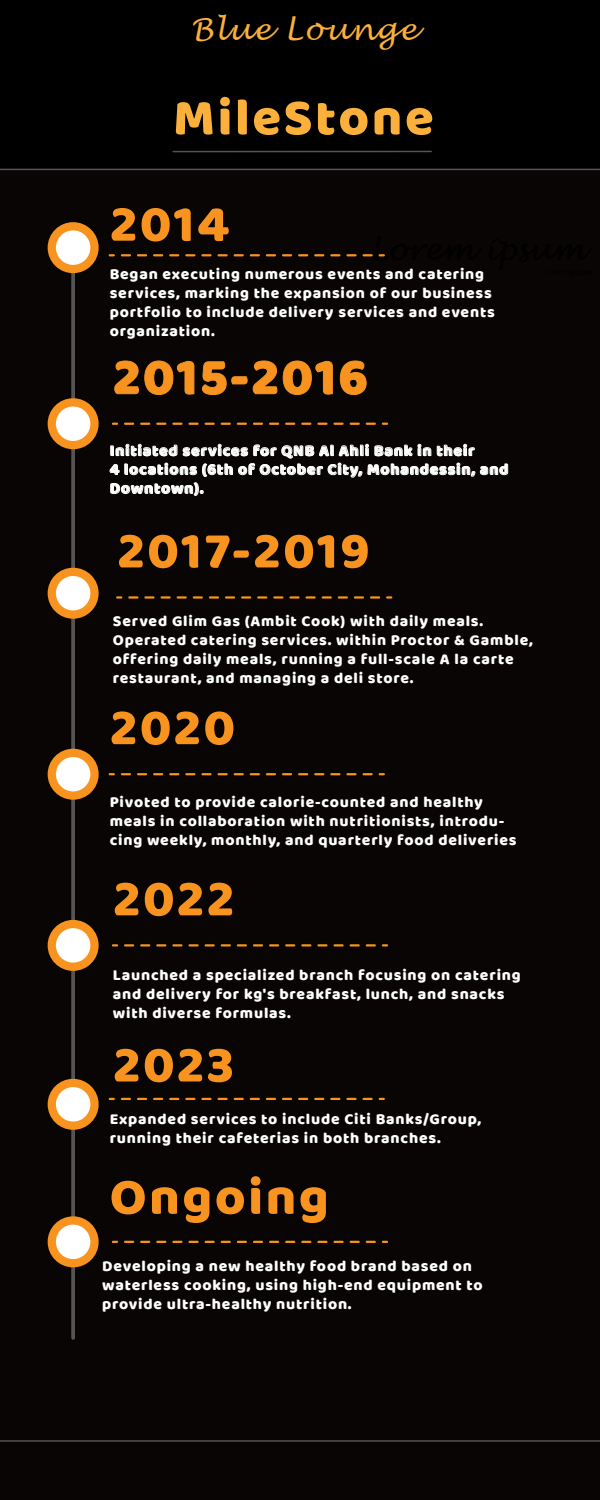
<style>
.page{position:relative;width:600px;height:1500px;background:#080504}
.page>*{position:absolute;margin:0;border:0;box-sizing:border-box;transform-origin:0 0}
.t1{font:52.5px "Baloo";letter-spacing:.05em;color:#f7931e}
.t2{font:52.5px "Baloo";letter-spacing:.05em;color:#fbb03b}
.t3{font:italic 30px "Lucida Handwriting";letter-spacing:.05em;color:#fbb03b}
.t4{font:15.75px/18.9px "Baloo";letter-spacing:.05em;color:#fff}
</style>
<div class="page">
<svg style="left:71px;top:273px;width:4px;height:1065px;background:#4f4e4e"></svg>
<svg style="left:52px;top:226px;width:43px;height:43px"></svg>
<div style="left:48px;top:222px;width:51px;height:51px;border:8px solid #f7931e;border-radius:50%"></div>
<svg style="left:122px;top:254px;width:262px;height:2px"></svg>
<svg style="left:52px;top:402px;width:43px;height:43px"></svg>
<div style="left:48px;top:398px;width:51px;height:51px;border:8px solid #f7931e;border-radius:50%"></div>
<svg style="left:125px;top:423px;width:262px;height:2px"></svg>
<svg style="left:114px;top:360px;width:81px;height:35px"></svg>
<svg style="left:202px;top:360px;width:131px;height:35px"></svg>
<svg style="left:340px;top:360px;width:27px;height:35px"></svg>
<svg style="left:109px;top:443px;width:399px;height:53px"></svg>
<svg style="left:52px;top:572px;width:43px;height:43px"></svg>
<div style="left:48px;top:568px;width:51px;height:51px;border:8px solid #f7931e;border-radius:50%"></div>
<svg style="left:117px;top:596px;width:4px;height:3px"></svg>
<svg style="left:129px;top:596px;width:262px;height:3px"></svg>
<svg style="left:52px;top:753px;width:43px;height:43px"></svg>
<div style="left:48px;top:749px;width:51px;height:51px;border:8px solid #f7931e;border-radius:50%"></div>
<svg style="left:122px;top:773px;width:262px;height:2px"></svg>
<svg style="left:52px;top:924px;width:43px;height:43px"></svg>
<div style="left:48px;top:920px;width:51px;height:51px;border:8px solid #f7931e;border-radius:50%"></div>
<svg style="left:52px;top:1083px;width:43px;height:43px"></svg>
<div style="left:48px;top:1079px;width:51px;height:51px;border:8px solid #f7931e;border-radius:50%"></div>
<svg style="left:113px;top:944px;width:4px;height:3px"></svg>
<svg style="left:125px;top:944px;width:262px;height:3px"></svg>
<svg style="left:122px;top:1098px;width:262px;height:2px"></svg>
<svg style="left:125px;top:1241px;width:262px;height:2px"></svg>
<svg style="left:52px;top:1220px;width:43px;height:43px"></svg>
<div style="left:48px;top:1216px;width:51px;height:51px;border:8px solid #f7931e;border-radius:50%"></div>
<hr style="left:0;top:1440px;width:600px;height:2px;background:#545454">
<div style="left:0;top:0;width:600px;height:170px;background:#000"></div>
<hr style="left:0;top:169px;width:600px;height:1px;background:#545454">
<hr style="left:173px;top:151px;width:258px;height:1px;background:#545454">
<h2 class="t3" style="left:191px;top:11px;width:227px">Blue Lounge</h2>
<h1 class="t2" style="left:173px;top:85px;width:262px">MileStone</h1>
<h1 class="t1" style="left:110px;top:192px;width:121px">2014</h1>
<p class="t4" style="left:110px;top:265px;width:387px">Began executing numerous events and catering services, marking the expansion of our business portfolio to include delivery services and events organization.</p>
<h1 class="t1" style="left:113px;top:345px;width:256px">2015-2016</h1>
<p class="t4" style="left:110px;top:441px;width:400px">Initiated services for QNB Al Ahli Bank in their<br>4 locations (6th of October City, Mohandessin, and<br>Downtown).</p>
<h1 class="t1" style="left:117px;top:519px;width:254px">2017-2019</h1>
<p class="t4" style="left:113px;top:611px;width:422px">Served Glim Gas (Ambit Cook) with daily meals.<br>Operated catering services. within Proctor &amp; Gamble, offering daily meals, running a full-scale A la carte restaurant, and managing a deli store.</p>
<h1 class="t1" style="left:110px;top:695px;width:127px">2020</h1>
<p class="t4" style="left:110px;top:792px;width:408px">Pivoted to provide calorie-counted and healthy meals in collaboration with nutritionists, introdu&shy;cing weekly, monthly, and quarterly food deliveries</p>
<h1 class="t1" style="left:113px;top:867px;width:123px">2022</h1>
<p class="t4" style="left:113px;top:965px;width:409px">Launched a specialized branch focusing on catering and delivery for kg's breakfast, lunch, and snacks with diverse formulas.</p>
<h1 class="t1" style="left:113px;top:1033px;width:122px">2023</h1>
<p class="t4" style="left:110px;top:1109px;width:373px">Expanded services to include Citi Banks/Group, running their cafeterias in both branches.</p>
<h1 class="t1" style="left:110px;top:1165px;width:220px">Ongoing</h1>
<p class="t4" style="left:102px;top:1256px;width:382px">Developing a new healthy food brand based on waterless cooking, using high-end equipment to provide ultra-healthy nutrition.</p>
</div>
